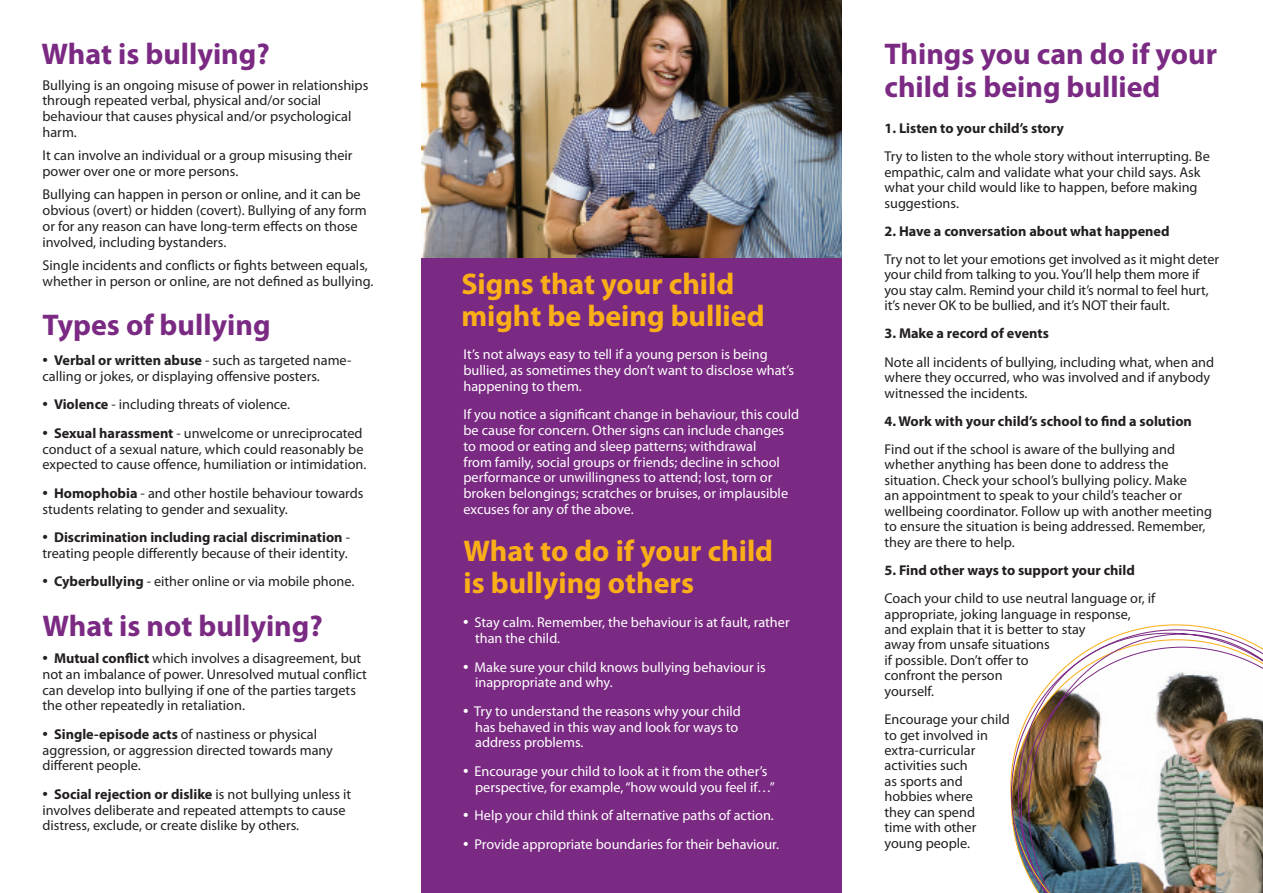
<style>
.page{position:relative;width:1263px;height:893px;background:#fff}
.page>*{position:absolute;margin:0;border:0;box-sizing:border-box;transform-origin:0 0}
.Body{font:700 30px/33px "Myriad Pro";color:#7b2a83}
.Body-2{font:700 30px/31.5px "Myriad Pro";color:#faaf18}
.Body-3{font:14.25px/15.5px "Myriad Pro";color:#231f20}
.Body-4{font:14.25px/15.8px "Myriad Pro";color:#fff}
.ellen_body{font:14.25px/15.8px "Myriad Pro";color:#231f20}
.Body-5{font:700 14.25px "Myriad Pro";color:#231f20}
.s1{font-size:19.5px}
.s2{font-weight:700}
</style>
<div class="page">
<div style="left:421px;top:0;width:421px;height:893px;background:#7b2a83"></div>
<img style="left:421px;top:0;width:421px;height:257px">
<img style="left:1011px;top:629px;width:252px;height:264px">
<p class="Body" style="left:41px;top:36px;width:230px">What is bullying?</p>
<p class="ellen_body" style="left:43px;top:77px;width:327px">Bullying is an ongoing misuse of power in relationships through repeated verbal, physical and/or social behaviour that causes physical and/or psychological harm.</p>
<p class="ellen_body" style="left:43px;top:147px;width:312px">It can involve an individual or a group misusing their power over one or more persons.</p>
<p class="ellen_body" style="left:43px;top:186px;width:326px">Bullying can happen in person or online, and it can be obvious (overt) or hidden (covert). Bullying of any form or for any reason can have long-term effects on those involved, including bystanders.</p>
<p class="ellen_body" style="left:43px;top:257px;width:332px">Single incidents and conflicts or fights between equals, whether in person or online, are not defined as bullying.</p>
<p class="Body" style="left:43px;top:307px;width:230px">Types of bullying</p>
<p class="Body-3" style="left:43px;top:352px;width:310px"><span class="s1">•</span> <span class="s2">Verbal or written abuse</span> - such as targeted name&shy;calling or jokes, or displaying offensive posters.</p>
<p class="Body-3" style="left:43px;top:397px;width:249px"><span class="s1">•</span> <span class="s2">Violence</span> - including threats of violence.</p>
<p class="Body-3" style="left:43px;top:425px;width:325px"><span class="s1">•</span> <span class="s2">Sexual harassment</span> - unwelcome or unreciprocated conduct of a sexual nature, which could reasonably be expected to cause offence, humiliation or intimidation.</p>
<p class="Body-3" style="left:43px;top:485px;width:322px"><span class="s1">•</span> <span class="s2">Homophobia</span> - and other hostile behaviour towards students relating to gender and sexuality.</p>
<p class="Body-3" style="left:43px;top:529px;width:309px"><span class="s1">•</span> <span class="s2">Discrimination including racial discrimination</span> - treating people differently because of their identity.</p>
<p class="Body-3" style="left:43px;top:574px;width:313px"><span class="s1">•</span> <span class="s2">Cyberbullying</span> - either online or via mobile phone.</p>
<p class="Body" style="left:43px;top:608px;width:282px">What is not bullying?</p>
<p class="Body-3" style="left:43px;top:650px;width:326px"><span class="s1">•</span> <span class="s2">Mutual conflict</span> which involves a disagreement, but not an imbalance of power. Unresolved mutual conflict can develop into bullying if one of the parties targets the other repeatedly in retaliation.</p>
<p class="Body-3" style="left:43px;top:726px;width:292px"><span class="s1">•</span> <span class="s2">Single-episode acts</span> of nastiness or physical aggression, or aggression directed towards many different people.</p>
<p class="Body-3" style="left:43px;top:786px;width:310px"><span class="s1">•</span> <span class="s2">Social rejection or dislike</span> is not bullying unless it involves deliberate and repeated attempts to cause distress, exclude, or create dislike by others.</p>
<p class="Body-2" style="left:461px;top:267px;width:305px">Signs that your child might be being bullied</p>
<p class="Body-4" style="left:463px;top:347px;width:332px">It’s not always easy to tell if a young person is being bullied, as sometimes they don’t want to disclose what’s happening to them.</p>
<p class="Body-4" style="left:463px;top:407px;width:337px">If you notice a significant change in behaviour, this could be cause for concern. Other signs can include changes to mood or eating and sleep patterns; withdrawal<br>from family, social groups or friends; decline in school performance or unwillingness to attend; lost, torn or broken belongings; scratches or bruises, or implausible excuses for any of the above.</p>
<p class="Body-2" style="left:463px;top:534px;width:311px">What to do if your child is bullying others</p>
<p class="Body-4" style="left:475px;top:614px;width:316px;text-indent:-12px"><span class="s1">•</span> Stay calm. Remember, the behaviour is at fault, rather than the child.</p>
<p class="Body-4" style="left:475px;top:659px;width:292px;text-indent:-12px"><span class="s1">•</span> Make sure your child knows bullying behaviour is inappropriate and why.</p>
<p class="Body-4" style="left:475px;top:703px;width:267px;text-indent:-12px"><span class="s1">•</span> Try to understand the reasons why your child has behaved in this way and look for ways to address problems.</p>
<p class="Body-4" style="left:475px;top:763px;width:301px;text-indent:-12px"><span class="s1">•</span> Encourage your child to look at it from the other’s perspective, for example, “how would you feel if…”</p>
<p class="Body-4" style="left:463px;top:807px;width:312px"><span class="s1">•</span> Help your child think of alternative paths of action.</p>
<p class="Body-4" style="left:463px;top:836px;width:318px"><span class="s1">•</span> Provide appropriate boundaries for their behaviour.</p>
<p class="Body" style="left:884px;top:36px;width:334px">Things you can do if your child is being bullied</p>
<p class="Body-5" style="left:884px;top:119px;width:181px">1. Listen to your child’s story</p>
<p class="Body-3" style="left:884px;top:148px;width:327px">Try to listen to the whole story without interrupting. Be empathic, calm and validate what your child says. Ask what your child would like to happen, before making suggestions.</p>
<p class="Body-5" style="left:884px;top:222px;width:287px">2. Have a conversation about what happened</p>
<p class="Body-3" style="left:884px;top:251px;width:336px">Try not to let your emotions get involved as it might deter your child from talking to you. You’ll help them more if you stay calm. Remind your child it’s normal to feel hurt, it’s never OK to be bullied, and it’s NOT their fault.</p>
<p class="Body-5" style="left:884px;top:324px;width:166px">3. Make a record of events</p>
<p class="Body-3" style="left:884px;top:354px;width:331px">Note all incidents of bullying, including what, when and where they occurred, who was involved and if anybody witnessed the incidents.</p>
<p class="Body-5" style="left:884px;top:412px;width:309px">4. Work with your child’s school to find a solution</p>
<p class="Body-3" style="left:884px;top:441px;width:329px">Find out if the school is aware of the bullying and whether anything has been done to address the situation. Check your school’s bullying policy. Make<br>an appointment to speak to your child’s teacher or wellbeing coordinator. Follow up with another meeting to ensure the situation is being addressed. Remember, they are there to help.</p>
<p class="Body-5" style="left:884px;top:561px;width:252px">5. Find other ways to support your child</p>
<p class="Body-3" style="left:884px;top:590px;width:272px">Coach your child to use neutral language or, if appropriate, joking language in response, and explain that it is better to stay<br>away from unsafe situations<br>if possible. Don’t offer to<br>confront the person<br>yourself.</p>
<p class="Body-3" style="left:884px;top:711px;width:127px">Encourage your child to get involved in extra-curricular activities such<br>as sports and hobbies where<br>they can spend<br>time with other young people.</p>
</div>
